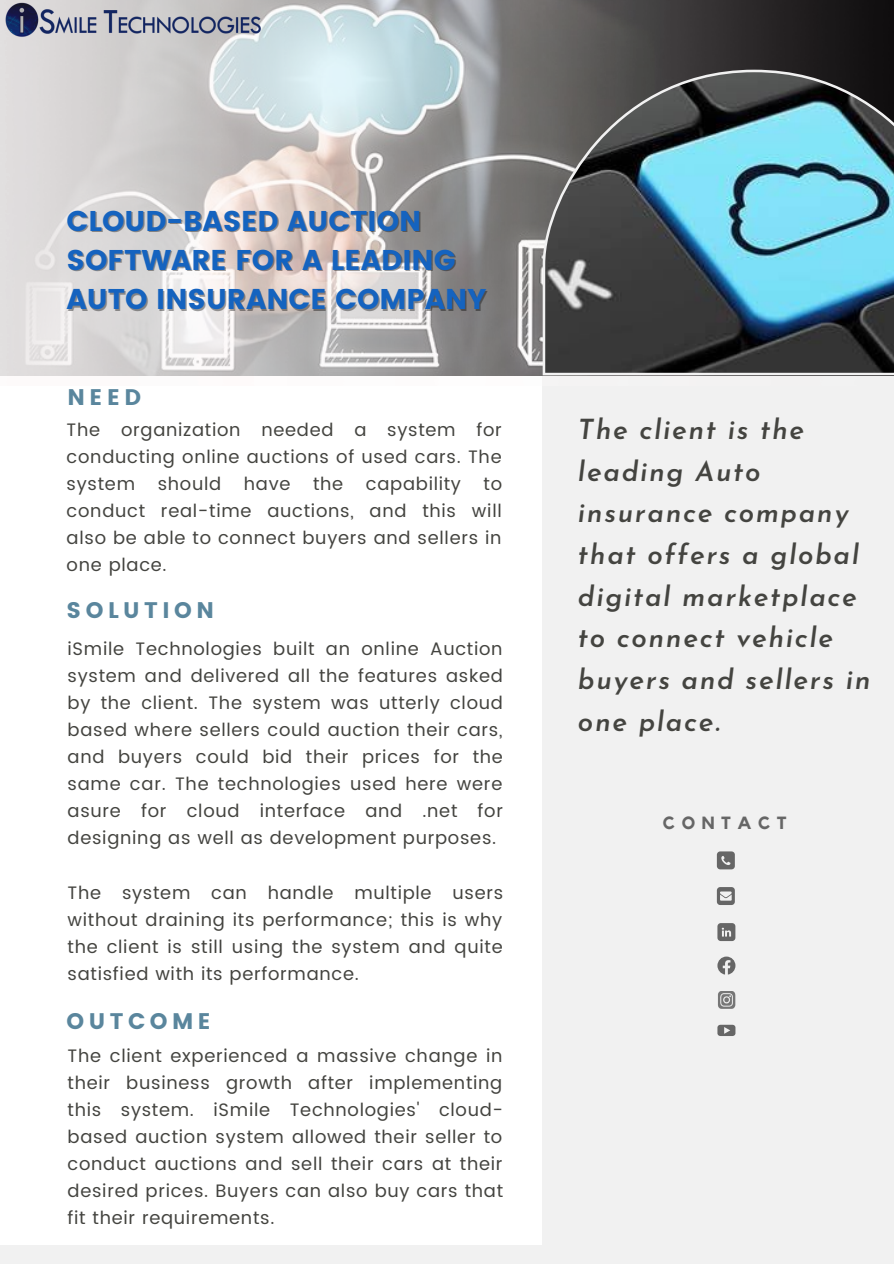
<style>
.page{position:relative;width:894px;height:1264px;background:#fff}
.page>*{position:absolute;margin:0;border:0;box-sizing:border-box;transform-origin:0 0}
.t1{font:28.5px/39.5px "Poppins";color:#1563bf}
.t2{font:italic 600 27.6px/41.7px "Josefin Sans";letter-spacing:.06em;color:#444440}
.t3{font:22.5px "Poppins";letter-spacing:.2em;color:#5a869d}
.t4{font:18px/27px "Poppins";letter-spacing:.04em;color:#444440;text-align:justify}
.t5{font:700 17.55px "Kollektif";letter-spacing:.37em;color:#666}
</style>
<div class="page">
<div style="left:542px;top:346px;width:351px;height:917px;background:#f1f1f1"></div>
<div style="left:0;top:1245px;width:893px;height:18px;background:#f1f1f1"></div>
<img style="left:0;top:0;width:893px;height:376px">
<svg style="left:542px;top:70px;width:351px;height:305px;background:#54747d"></svg>
<img style="left:0;top:0;width:262px;height:39px">
<svg style="left:717px;top:923px;width:18px;height:18px"></svg>
<svg style="left:716px;top:887px;width:18px;height:18px"></svg>
<svg style="left:716px;top:851px;width:18px;height:18px"></svg>
<svg style="left:717px;top:956px;width:18px;height:18px"></svg>
<svg style="left:717px;top:1024px;width:18px;height:12px"></svg>
<img style="left:718px;top:991px;width:17px;height:17px">
<p class="t1" style="left:67px;top:201px;width:421px">CLOUD-BASED AUCTION<br>SOFTWARE FOR A LEADING<br>AUTO INSURANCE COMPANY</p>
<p class="t3" style="left:68px;top:384px;width:75px">NEED</p>
<p class="t4" style="left:67px;top:416px;width:436px">The organization needed a system for conducting online auctions of used cars. The system</p>
<p class="t4" style="left:158px;top:470px;width:65px">should</p>
<p class="t4" style="left:244px;top:470px;width:48px">have</p>
<p class="t4" style="left:313px;top:470px;width:32px">the</p>
<p class="t4" style="left:366px;top:470px;width:97px">capability</p>
<p class="t4" style="left:67px;top:470px;width:437px;text-indent:417px">to conduct real-time auctions, and this will also be able to connect buyers and sellers in one place.</p>
<p class="t3" style="left:67px;top:597px;width:149px">SOLUTION</p>
<p class="t4" style="left:68px;top:635px;width:437px">iSmile Technologies built an online Auction system and delivered all the features asked by the client. The system was utterly cloud based where sellers could auction their cars, and buyers could bid their prices for the same car. The technologies used here were asure for cloud interface and .net for designing as well as development purposes.</p>
<p class="t4" style="left:68px;top:878px;width:437px">The system can handle multiple users without draining its performance; this is why the client is still using the system and quite satisfied with its performance.</p>
<p class="t3" style="left:67px;top:1008px;width:146px">OUTCOME</p>
<p class="t4" style="left:68px;top:1042px;width:437px">The client experienced a massive change in their business growth after implementing this system. iSmile Technologies' cloud&shy;based auction system allowed their seller to conduct auctions and sell their cars at their desired prices. Buyers can also buy cars that fit their requirements.</p>
<p class="t2" style="left:578px;top:411px;width:294px">The client is the leading Auto insurance company that offers a global digital marketplace to connect vehicle buyers and sellers in one place.</p>
<p class="t5" style="left:662px;top:814px;width:125px">CONTACT</p>
</div>
